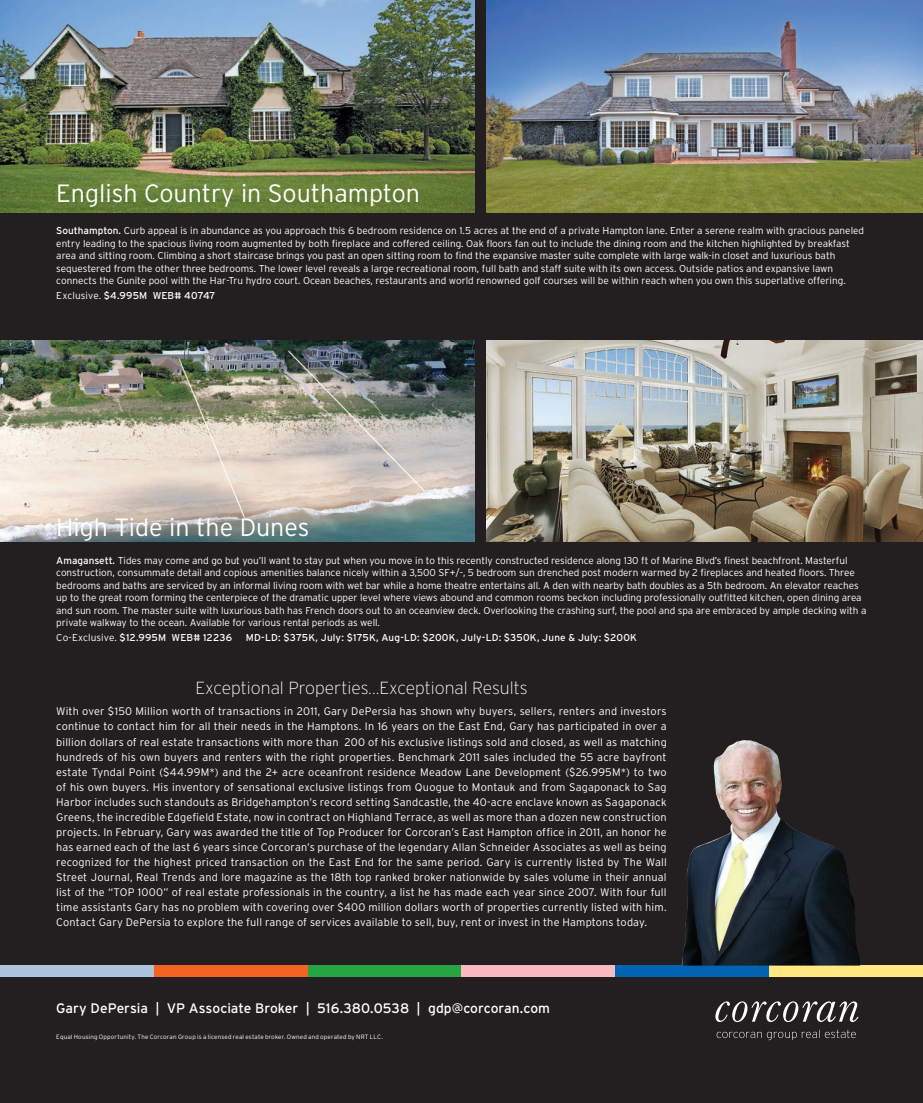
<style>
.page{position:relative;width:923px;height:1103px;background:#fff}
.page>*{position:absolute;margin:0;border:0;box-sizing:border-box;transform-origin:0 0}
.t1{font:300 25px "Interstate";color:#fff}
.t2{font:200 17.5px "Interstate";color:#fff}
.t3{font:13.75px "Interstate";color:#fff}
.t4{font:300 11px/15px "Interstate";letter-spacing:.015em;color:#fff;text-align:justify}
.t5{font:300 10px/12.5px "Interstate";letter-spacing:-.005em;color:#fff}
.t6{font:10px "Interstate";letter-spacing:.01em;color:#fff}
.t7{font:300 6.25px "Interstate";letter-spacing:.025em;color:#fff}
.s1{font-weight:400}
.s2{font-weight:300}
</style>
<div class="page">
<div style="left:0;top:0;width:922px;height:1102px;background:#231f20"></div>
<div style="left:0;top:965px;width:154px;height:11px;background:#acc3dc"></div>
<div style="left:154px;top:965px;width:153px;height:11px;background:#f36421"></div>
<div style="left:307px;top:965px;width:154px;height:11px;background:#27a444"></div>
<div style="left:461px;top:965px;width:154px;height:11px;background:#f8b9bf"></div>
<div style="left:615px;top:965px;width:154px;height:11px;background:#0164b1"></div>
<div style="left:769px;top:965px;width:153px;height:11px;background:#ffe781"></div>
<svg style="left:715px;top:1001px;width:143px;height:21px"></svg>
<svg style="left:716px;top:1029px;width:139px;height:11px"></svg>
<img style="left:681px;top:740px;width:179px;height:225px">
<img style="left:0;top:341px;width:474px;height:200px">
<img style="left:486px;top:341px;width:436px;height:200px">
<img style="left:0;top:0;width:474px;height:212px">
<img style="left:486px;top:0;width:436px;height:212px">
<h1 class="t1" style="left:56px;top:179px;width:365px">English Country in Southampton</h1>
<p class="t5" style="left:56px;top:224px;width:809px"><span class="s1">Southampton.</span> Curb appeal is in abundance as you approach this 6 bedroom residence on 1.5 acres at the end of a private Hampton lane. Enter a serene realm with gracious paneled entry leading to the spacious living room augmented by both fireplace and coffered ceiling. Oak floors fan out to include the dining room and the kitchen highlighted by breakfast area and sitting room. Climbing a short staircase brings you past an open sitting room to find the expansive master suite complete with large walk-in closet and luxurious bath sequestered from the other three bedrooms. The lower level reveals a large recreational room, full bath and staff suite with its own access. Outside patios and expansive lawn connects the Gunite pool with the Har-Tru hydro court. Ocean beaches, restaurants and world renowned golf courses will be within reach when you own this superlative offering.</p>
<p class="t6" style="left:56px;top:290px;width:161px"><span class="s2">Exclusive.</span> $4.995M WEB# 40747</p>
<h1 class="t1" style="left:56px;top:513px;width:255px">High Tide in the Dunes</h1>
<p class="t5" style="left:56px;top:554px;width:811px"><span class="s1">Amagansett.</span> Tides may come and go but you’ll want to stay put when you move in to this recently constructed residence along 130 ft of Marine Blvd’s finest beachfront. Masterful construction, consummate detail and copious amenities balance nicely within a 3,500 SF+/-, 5 bedroom sun drenched post modern warmed by 2 fireplaces and heated floors. Three bedrooms and baths are serviced by an informal living room with wet bar while a home theatre entertains all. A den with nearby bath doubles as a 5th bedroom. An elevator reaches up to the great room forming the centerpiece of the dramatic upper level where views abound and common rooms beckon including professionally outfitted kitchen, open dining area and sun room. The master suite with luxurious bath has French doors out to an oceanview deck. Overlooking the crashing surf, the pool and spa are embraced by ample decking with a private walkway to the ocean. Available for various rental periods as well.</p>
<p class="t6" style="left:56px;top:632px;width:177px"><span class="s2">Co-Exclusive.</span> $12.995M WEB# 12236</p>
<p class="t6" style="left:246px;top:632px;width:393px">MD-LD: $375K, July: $175K, Aug-LD: $200K, July-LD: $350K, June &amp; July: $200K</p>
<h2 class="t2" style="left:195px;top:678px;width:333px">Exceptional Properties...Exceptional Results</h2>
<p class="t4" style="left:56px;top:704px;width:612px">With over $150 Million worth of transactions in 2011, Gary DePersia has shown why buyers, sellers, renters and investors continue to contact him for all their needs in the Hamptons. In 16 years on the East End, Gary has participated in over a billion dollars of real estate transactions with more than 200 of his exclusive listings sold and closed, as well as matching hundreds of his own buyers and renters with the right properties. Benchmark 2011 sales included the 55 acre bayfront estate Tyndal Point ($44.99M*) and the 2+ acre oceanfront residence Meadow Lane Development ($26.995M*) to two of his own buyers. His inventory of sensational exclusive listings from Quogue to Montauk and from Sagaponack to Sag Harbor includes such standouts as Bridgehampton’s record setting Sandcastle, the 40-acre enclave known as Sagaponack Greens, the incredible Edgefield Estate, now in contract on Highland Terrace, as well as more than a dozen new construction projects. In February, Gary was awarded the title of Top Producer for Corcoran’s East Hampton office in 2011, an honor he has earned each of the last 6 years since Corcoran’s purchase of the legendary Allan Schneider Associates as well as being recognized for the highest priced transaction on the East End for the same period. Gary is currently listed by The Wall Street Journal, Real Trends and lore magazine as the 18th top ranked broker nationwide by sales volume in their annual list of the “TOP 1000” of real estate professionals in the country, a list he has made each year since 2007. With four full time assistants Gary has no problem with covering over $400 million dollars worth of properties currently listed with him.<br>Contact Gary DePersia to explore the full range of services available to sell, buy, rent or invest in the Hamptons today.</p>
<h3 class="t3" style="left:56px;top:1000px;width:495px">Gary DePersia | VP Associate Broker | 516.380.0538 | gdp@corcoran.com</h3>
<p class="t7" style="left:56px;top:1032px;width:328px">Equal Housing Opportunity. The Corcoran Group is a licensed real estate broker. Owned and operated by NRT LLC.</p>
</div>
